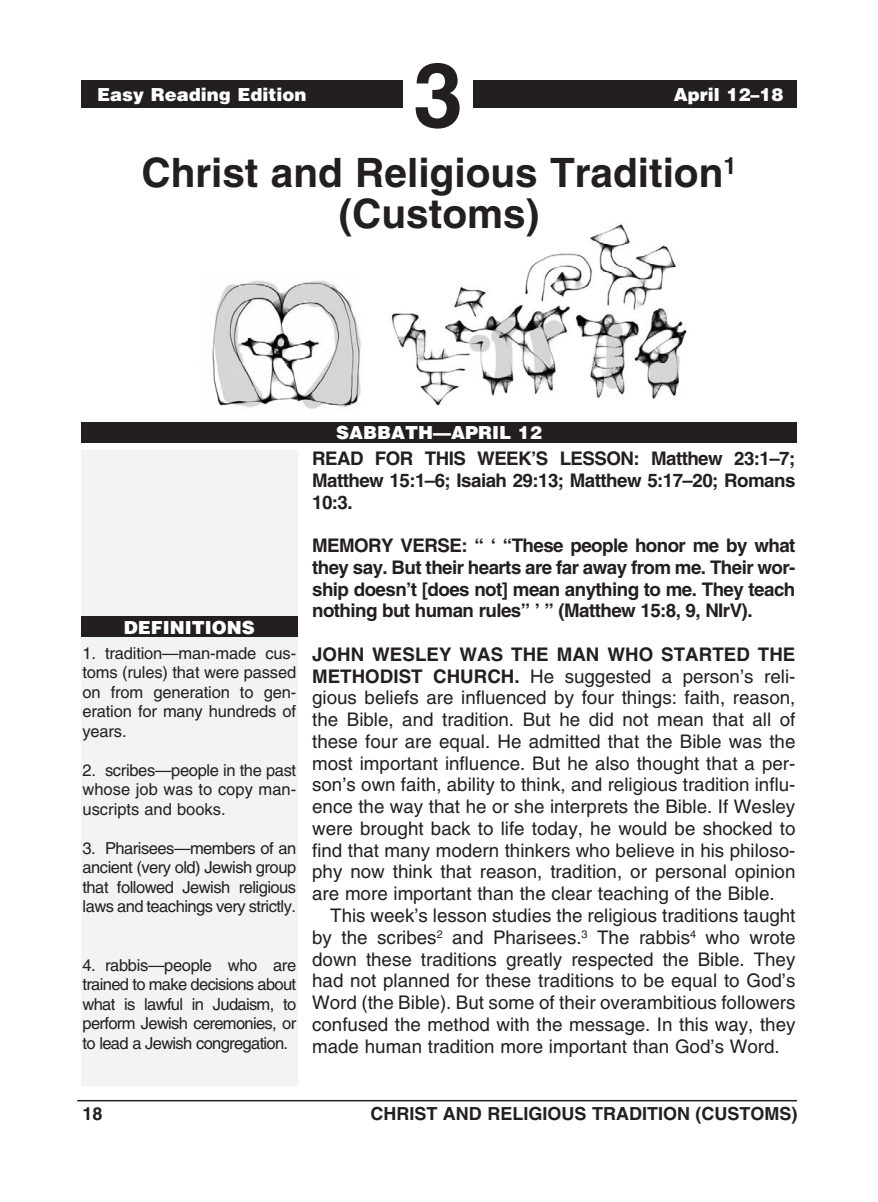
<style>
.page{position:relative;width:878px;height:1202px;background:#fff}
.page>*{position:absolute;margin:0;border:0;box-sizing:border-box;transform-origin:0 0}
.t1{font:700 90px "Helvetica LT Std";color:#231f20}
._0-Lesson_Title{font:700 40.5px/40.5px "Helvetica LT Std";color:#231f20;text-align:center}
._3-Body_X_indent{font:18.75px/21.8px "Helvetica LT Std";color:#231f20;text-align:justify}
._1-Body{font:18.75px/21.8px "Helvetica LT Std";color:#231f20;text-align:justify}
._4-Body_X_indent_bol{font:700 18.75px/21.8px "Helvetica LT Std";letter-spacing:-.03em;color:#231f20;text-align:justify}
.Sabbath_Heading{font:900 18px "Helvetica LT Std";color:#fff}
.Footers{font:700 18px "Helvetica LT Std";color:#231f20}
._7-footnotes{font:16.5px/19.5px "Helvetica LT Std";letter-spacing:-.025em;color:#231f20;text-align:justify}
.s1{font-weight:700}
</style>
<div class="page">
<div style="left:81px;top:81px;width:715px;height:27px;background:#231f20"></div>
<div style="left:403px;top:61px;width:69px;height:75px;background:#fff"></div>
<div style="left:81px;top:422px;width:715px;height:20px;background:#231f20"></div>
<img style="left:212px;top:223px;width:475px;height:186px">
<div style="left:81px;top:450px;width:216px;height:635px;background:#f2f3f4"></div>
<hr style="left:77px;top:1099px;width:719px;height:2px;background:#231f20">
<div style="left:81px;top:617px;width:217px;height:20px;background:#231f20"></div>
<p class="t1" style="left:413px;top:40px;width:52px">3</p>
<p class="Sabbath_Heading" style="left:97px;top:83px;width:211px">Easy Reading Edition</p>
<p class="Sabbath_Heading" style="left:673px;top:83px;width:111px">April 12–18</p>
<p class="_0-Lesson_Title" style="left:141px;top:152px;width:596px">Christ and Religious Tradition<sup>1 </sup>(Customs)</p>
<p class="Sabbath_Heading" style="left:124px;top:615px;width:132px">DEFINITIONS</p>
<p class="_7-footnotes" style="left:82px;top:643px;width:215px">1. tradition—man-made cus&shy;toms (rules) that were passed on from generation to gen&shy;eration for many hundreds of years.</p>
<p class="_7-footnotes" style="left:82px;top:760px;width:215px">2. scribes—people in the past whose job was to copy man&shy;uscripts and books.</p>
<p class="_7-footnotes" style="left:82px;top:838px;width:215px">3. Pharisees—members of an ancient (very old) Jewish group that followed Jewish religious laws and teachings very strictly.</p>
<p class="_7-footnotes" style="left:82px;top:955px;width:215px">4. rabbis—people who are trained to make decisions about what is lawful in Judaism, to perform Jewish ceremonies, or to lead a Jewish congregation.</p>
<p class="Sabbath_Heading" style="left:336px;top:420px;width:207px">SABBATH—APRIL 12</p>
<p class="_4-Body_X_indent_bol" style="left:312px;top:447px;width:484px">READ FOR THIS WEEK’S LESSON: Matthew 23:1–7; Matthew 15:1–6; Isaiah 29:13; Matthew 5:17–20; Romans 10:3.</p>
<p class="_4-Body_X_indent_bol" style="left:312px;top:534px;width:485px">MEMORY VERSE: “ ‘ “These people honor me by what they say. But their hearts are far away from me. Their wor&shy;ship doesn’t [does not] mean anything to me. They teach nothing but human rules” ’ ” (Matthew 15:8, 9, NIrV).</p>
<p class="_3-Body_X_indent" style="left:312px;top:643px;width:485px"><span class="s1">JOHN WESLEY WAS THE MAN WHO STARTED THE METHODIST CHURCH.</span> He suggested a person’s reli&shy;gious beliefs are influenced by four things: faith, reason, the Bible, and tradition. But he did not mean that all of these four are equal. He admitted that the Bible was the most important influence. But he also thought that a per&shy;son’s own faith, ability to think, and religious tradition influ&shy;ence the way that he or she interprets the Bible. If Wesley were brought back to life today, he would be shocked to find that many modern thinkers who believe in his philoso&shy;phy now think that reason, tradition, or personal opinion are more important than the clear teaching of the Bible.</p>
<p class="_1-Body" style="left:312px;top:904px;width:485px;text-indent:18px">This week’s lesson studies the religious traditions taught by the scribes<sup>2</sup> and Pharisees.<sup>3</sup> The rabbis<sup>4</sup> who wrote down these traditions greatly respected the Bible. They had not planned for these traditions to be equal to God’s Word (the Bible). But some of their overambitious followers confused the method with the message. In this way, they made human tradition more important than God’s Word.</p>
<p class="Footers" style="left:82px;top:1103px;width:22px">18</p>
<p class="Footers" style="left:370px;top:1103px;width:429px">CHRIST AND RELIGIOUS TRADITION (CUSTOMS)</p>
</div>
